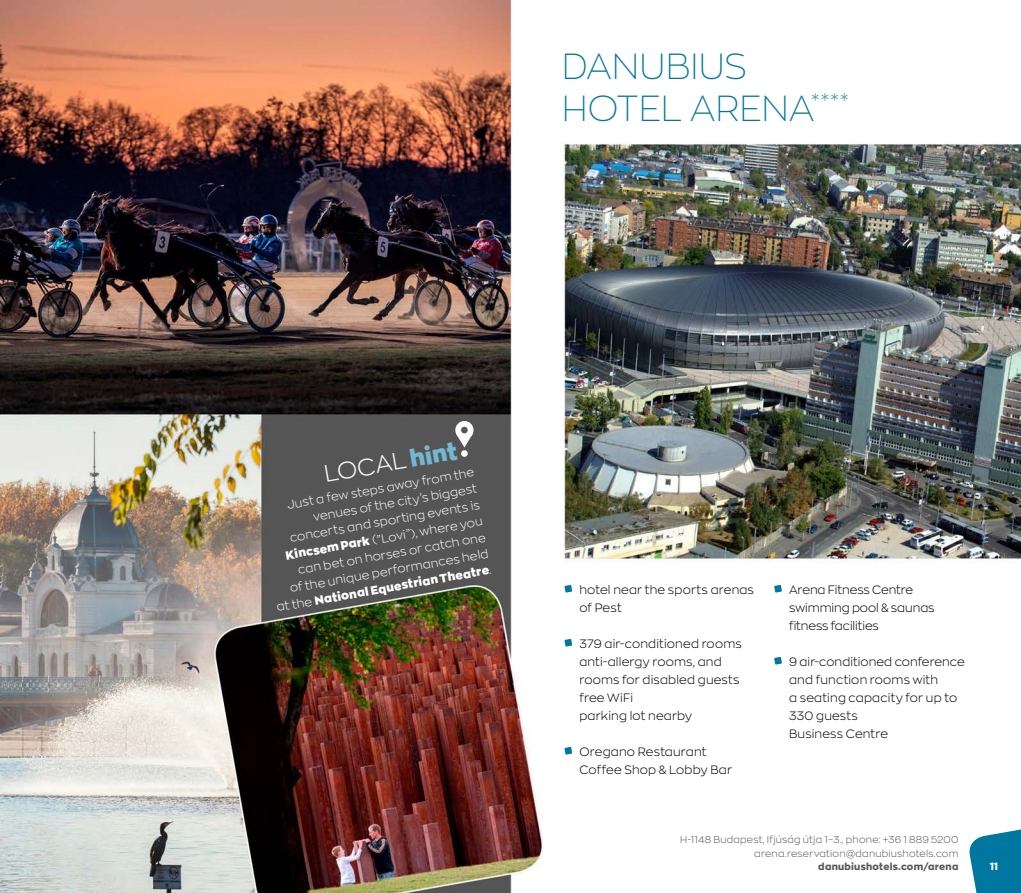
<style>
.page{position:relative;width:1021px;height:893px;background:#fff}
.page>*{position:absolute;margin:0;border:0;box-sizing:border-box;transform-origin:0 0}
.t1{font:100 36px/42px "Zona Pro";letter-spacing:.005em;color:#0077a0}
.t2{font:300 23.7px "Zona Pro";color:#fff}
.t3{font:300 12px/18px "Zona Pro";letter-spacing:.01em;color:#000}
.t4{font:300 12px/16.5px "Zona Pro";color:#fff;text-align:right}
.t5{font:800 10.5px "Zona Pro";color:#fff}
.t6{font:300 9.75px/13.5px "Zona Pro";letter-spacing:.025em;color:#575756;text-align:right}
.t7{font:800 9.75px "Zona Pro";letter-spacing:.025em;color:#575756}
.s1{font-weight:900;color:#75b6d1}
.s2{font-weight:900}
</style>
<div class="page">
<img style="left:0;top:0;width:1020px;height:893px">
<svg style="left:564px;top:585px;width:8px;height:8px"></svg>
<svg style="left:564px;top:639px;width:8px;height:8px"></svg>
<svg style="left:564px;top:747px;width:8px;height:8px"></svg>
<svg style="left:774px;top:585px;width:8px;height:8px"></svg>
<svg style="left:774px;top:657px;width:8px;height:8px"></svg>
<div style="left:455px;top:421px;width:18px;height:18px;background:#fff;border-radius:50%"></div>
<svg style="left:456px;top:433px;width:17px;height:14px"></svg>
<div style="left:461px;top:427px;width:7px;height:6px;background:#575756;border-radius:50%"></div>
<div style="left:461px;top:450px;width:7px;height:7px;background:#fff;border-radius:50%"></div>
<svg style="left:966px;top:809px;width:54px;height:84px"></svg>
<h1 class="t1" style="left:561px;top:44px;width:288px">DANUBIUS<br>HOTEL ARENA<sup>****</sup></h1>
<h2 class="t2" style="left:321px;top:459px;width:142px;rotate:-10deg">Loc al <span class="s1">hint</span></h2>
<p class="t4" style="left:258px;top:501px;width:222px;rotate:-10deg">Justa few steps away from the venues ofthe city’s biggest concerts and sporting events is<br><span class="s2">Kincsem Park</span> (”Lovi”), where you can beton horses orcatch one ofthe unique performances held atthe <span class="s2">National Equestrian Theatre</span>.</p>
<p class="t3" style="left:579px;top:580px;width:176px">hotel near the sports arenas of Pest</p>
<p class="t3" style="left:579px;top:634px;width:164px">379 air-conditioned rooms anti-allergy rooms, and rooms for disabled guests free WiFi<br>parking lot nearby</p>
<p class="t3" style="left:579px;top:742px;width:154px;text-indent:-7px">O regano Restaurant<br>Coffee Shop &amp; Lobby Bar</p>
<p class="t3" style="left:789px;top:580px;width:147px;text-indent:-7px">Arena Fitness Centre swimming pool &amp; saunas fitness facilities</p>
<p class="t3" style="left:789px;top:652px;width:177px">9 air-conditioned conference and function rooms with<br>a seating capacity for up to<br>330 guests<br>Business Centre</p>
<p class="t6" style="left:680px;top:833px;width:280px">H-1148 Budapest, Ifjúság útja 1–3., phone: +36 1 889 5200 arena.reservation@danubiushotels.com</p>
<p class="t7" style="left:818px;top:860px;width:142px">danubiushotels.com/arena</p>
<p class="t5" style="left:989px;top:860px;width:10px">11</p>
</div>
